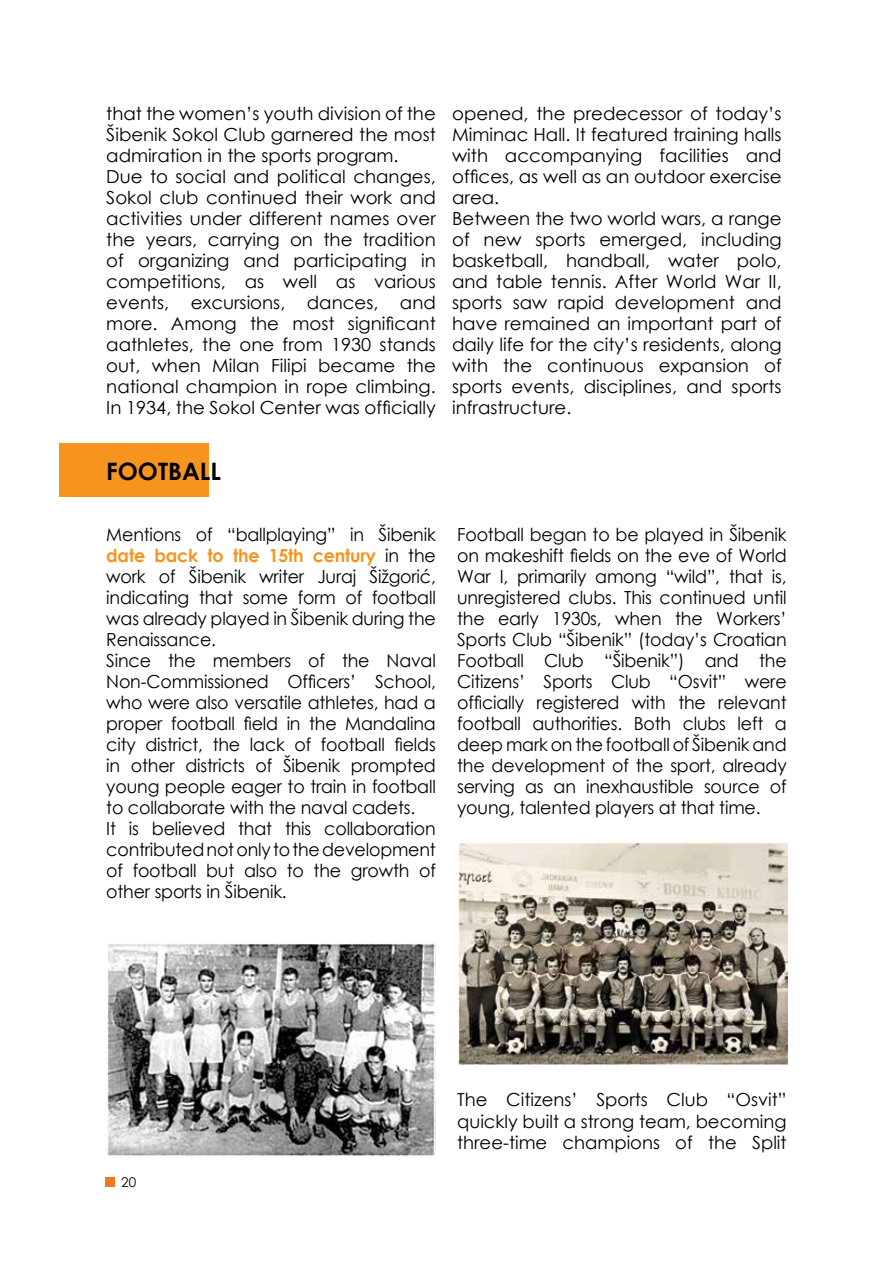
<style>
.page{position:relative;width:893px;height:1263px;background:#fff}
.page>*{position:absolute;margin:0;border:0;box-sizing:border-box;transform-origin:0 0}
.t1{font:700 24px "Century Gothic";color:#000}
.t2{font:18px/21px "Century Gothic";color:#000}
.t3{font:13.5px "Century Gothic";color:#000}
.s1{font-weight:700;color:#f7941e}
</style>
<div class="page">
<div style="left:105px;top:1177px;width:10px;height:10px;background:#f47721"></div>
<div style="left:60px;top:443px;width:149px;height:54px;background:#f7941e"></div>
<img style="left:107px;top:942px;width:329px;height:215px">
<img style="left:459px;top:842px;width:329px;height:222px">
<p class="t2" style="left:106px;top:103px;width:331px">that the women’s youth division of the Šibenik Sokol Club garnered the most admiration in the sports program.<br>Due to social and political changes, Sokol club continued their work and activities under different names over the years, carrying on the tradition of organizing and participating in competitions, as well as various events, excursions, dances, and more. Among the most significant aathletes, the one from 1930 stands out, when Milan Filipi became the national champion in rope climbing.<br>In 1934, the Sokol Center was officially</p>
<p class="t2" style="left:452px;top:103px;width:331px">opened, the predecessor of today’s Miminac Hall. It featured training halls with accompanying facilities and offices, as well as an outdoor exercise area.<br>Between the two world wars, a range of new sports emerged, including basketball, handball, water polo, and table tennis. After World War II, sports saw rapid development and have remained an important part of daily life for the city’s residents, along with the continuous expansion of sports events, disciplines, and sports infrastructure.</p>
<h1 class="t1" style="left:106px;top:453px;width:116px">FOOTBALL</h1>
<p class="t2" style="left:106px;top:523px;width:331px">Mentions of “ballplaying” in Šibenik <span class="s1">date back to the 15th century</span> in the work of Šibenik writer Juraj Šižgorić, indicating that some form of football was already played in Šibenik during the Renaissance.<br>Since the members of the Naval Non-Commissioned Officers’ School, who were also versatile athletes, had a proper football field in the Mandalina city district, the lack of football fields in other districts of Šibenik prompted young people eager to train in football to collaborate with the naval cadets.<br>It is believed that this collaboration contributed not only to the development of football but also to the growth of other sports in Šibenik.</p>
<p class="t2" style="left:457px;top:524px;width:331px;text-align:justify">Football began to be played in Šibenik on makeshift fields on the eve of World War I, primarily among “wild”, that is, unregistered clubs. This continued until the early 1930s, when the Workers’ Sports Club “Šibenik” (today’s Croatian Football Club “Šibenik”) and the Citizens’ Sports Club “Osvit” were officially registered with the relevant football authorities. Both clubs left a deep mark on the football of Šibenik and the development of the sport, already serving as an inexhaustible source of young, talented players at that time.</p>
<p class="t3" style="left:121px;top:1173px;width:16px">20</p>
<p class="t2" style="left:457px;top:1089px;width:331px;text-align:justify">The Citizens’ Sports Club “Osvit” quickly built a strong team, becoming three-time champions of the Split</p>
</div>
